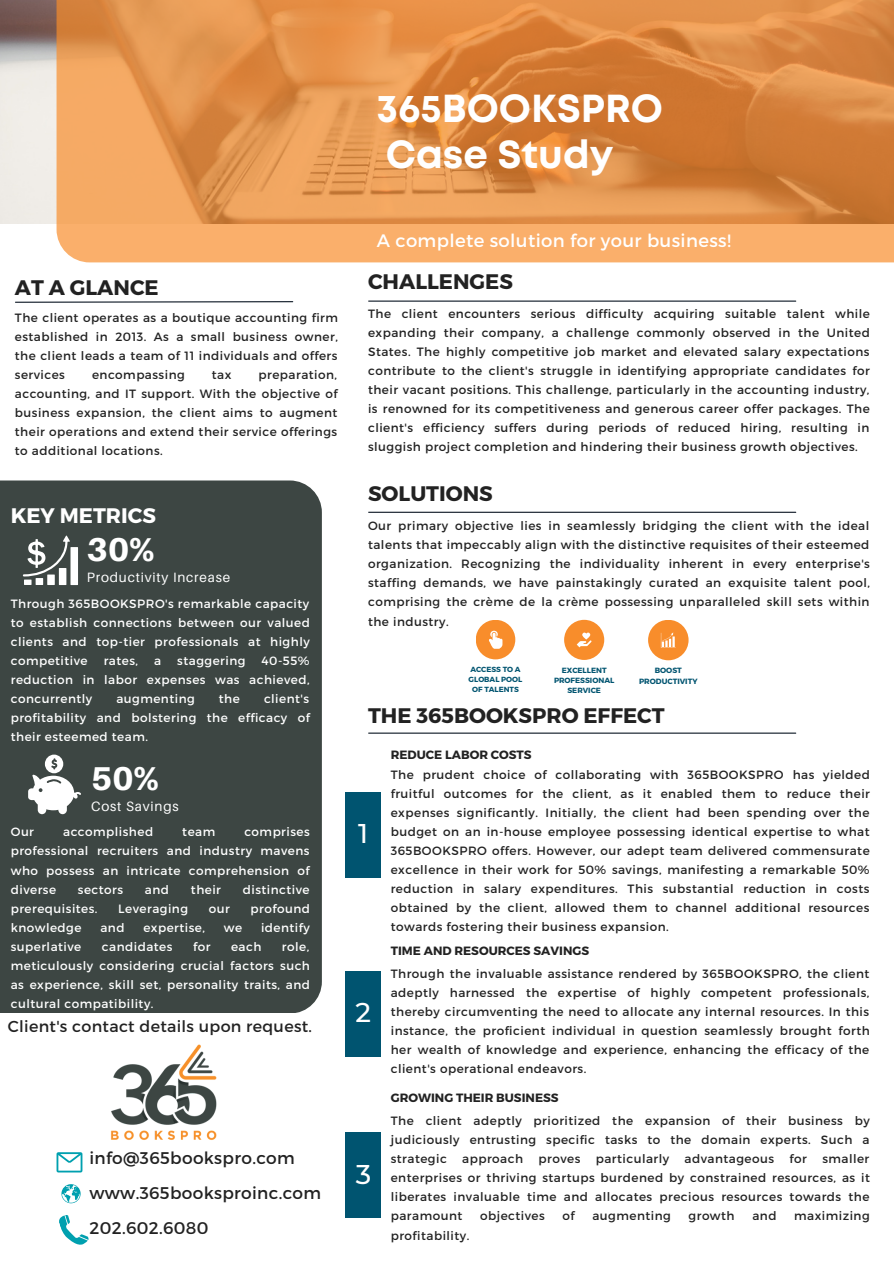
<style>
.page{position:relative;width:894px;height:1264px;background:#fff}
.page>*{position:absolute;margin:0;border:0;box-sizing:border-box;transform-origin:0 0}
.t1{font:700 39px "Mont";color:#fff}
.t2{font:800 33px "Aileron";color:#fff}
.t3{font:500 27px "Montserrat";color:#fff}
.t4{font:700 21px "Montserrat";color:#222}
.t5{font:700 21px "Montserrat";color:#fff}
.t6{font:18px "Montserrat";letter-spacing:.02em;color:#fff}
.t7{font:16.95px "Montserrat";letter-spacing:.02em;color:#222}
.t8{font:15.9px "Montserrat";letter-spacing:.02em;color:#222}
.t9{font:13.5px "Aileron";letter-spacing:.06em;color:#fff}
.t10{font:12px/19px "Montserrat";letter-spacing:.04em;color:#222;text-align:justify}
.t11{font:12px/19px "Montserrat";letter-spacing:.04em;color:#fff;text-align:justify}
.t12{font:700 12px "Montserrat";color:#222}
.t13{font:700 7.65px/10.4px "Montserrat";color:#005470;text-align:center}
.t14{font:700 7.5px/10.2px "Montserrat";color:#005470;text-align:center}
.t15{font:700 7.35px/10.1px "Montserrat";color:#005470;text-align:center}
</style>
<div class="page">
<div style="left:0;top:480px;width:322px;height:533px;background:#3d4643"></div>
<img style="left:0;top:0;width:56px;height:223px">
<svg style="left:56px;top:0;width:837px;height:262px;background:#e39450"></svg>
<div style="left:345px;top:792px;width:35px;height:85px;background:#005470"></div>
<div style="left:345px;top:970px;width:35px;height:86px;background:#005470"></div>
<div style="left:345px;top:1132px;width:35px;height:85px;background:#005470"></div>
<hr style="left:368px;top:300px;width:427px;height:2px;background:#0b1623">
<hr style="left:368px;top:511px;width:427px;height:2px;background:#0b1623">
<hr style="left:368px;top:732px;width:427px;height:1px;background:#0b1623">
<div style="left:475px;top:620px;width:40px;height:39px;background:#f88d2b;border-radius:50%"></div>
<svg style="left:489px;top:630px;width:13px;height:18px"></svg>
<div style="left:564px;top:620px;width:40px;height:40px;background:#f88d2b;border-radius:50%"></div>
<svg style="left:576px;top:632px;width:15px;height:15px"></svg>
<div style="left:648px;top:620px;width:40px;height:40px;background:#f88d2b;border-radius:50%"></div>
<svg style="left:660px;top:632px;width:15px;height:16px"></svg>
<svg style="left:61px;top:1184px;width:20px;height:19px"></svg>
<img style="left:110px;top:1044px;width:107px;height:96px">
<svg style="left:56px;top:1152px;width:26px;height:20px"></svg>
<svg style="left:59px;top:1215px;width:30px;height:30px"></svg>
<svg style="left:28px;top:754px;width:53px;height:60px"></svg>
<div style="left:24px;top:579px;width:8px;height:6px;background:#fff"></div>
<div style="left:36px;top:578px;width:7px;height:7px;background:#fff"></div>
<div style="left:47px;top:574px;width:8px;height:11px;background:#fff"></div>
<div style="left:59px;top:568px;width:7px;height:17px;background:#fff"></div>
<div style="left:70px;top:547px;width:8px;height:38px;background:#fff"></div>
<svg style="left:23px;top:535px;width:47px;height:41px"></svg>
<svg style="left:15px;top:301px;width:279px;height:2px"></svg>
<p class="t1" style="left:376px;top:94px;width:288px">365BOOKSPRO</p>
<p class="t1" style="left:386px;top:140px;width:229px">Case Study</p>
<p class="t4" style="left:15px;top:273px;width:145px">AT A GLANCE</p>
<p class="t10" style="left:15px;top:307px;width:324px">The client operates as a boutique accounting firm established in 2013. As a small business owner, the client leads a team of 11 individuals and offers services</p>
<p class="t10" style="left:15px;top:364px;width:324px;text-indent:243px">preparation, accounting, and IT support. With the objective of business expansion, the client aims to augment their operations and extend their service offerings to additional locations.</p>
<p class="t10" style="left:92px;top:364px;width:94px">encompassing</p>
<p class="t10" style="left:212px;top:364px;width:21px">tax</p>
<p class="t5" style="left:11px;top:502px;width:147px">KEY METRICS</p>
<p class="t2" style="left:87px;top:529px;width:69px">30%</p>
<p class="t9" style="left:87px;top:569px;width:145px">Productivity Increase</p>
<p class="t11" style="left:11px;top:593px;width:300px">Through 365BOOKSPRO's remarkable capacity to establish connections between our valued clients and top-tier professionals at highly competitive</p>
<p class="t11" style="left:104px;top:651px;width:36px">rates,</p>
<p class="t11" style="left:154px;top:651px;width:9px">a</p>
<p class="t11" style="left:177px;top:651px;width:70px">staggering</p>
<p class="t11" style="left:11px;top:651px;width:300px;text-indent:251px">40-55% reduction in labor expenses was achieved, concurrently</p>
<p class="t11" style="left:11px;top:689px;width:300px;text-indent:253px">client's profitability and bolstering the efficacy of their esteemed team.</p>
<p class="t11" style="left:116px;top:689px;width:80px">augmenting</p>
<p class="t11" style="left:219px;top:689px;width:22px">the</p>
<p class="t2" style="left:91px;top:758px;width:69px">50%</p>
<p class="t9" style="left:91px;top:798px;width:89px">Cost Savings</p>
<p class="t11" style="left:11px;top:822px;width:300px;text-indent:233px">comprises professional recruiters and industry mavens who possess an intricate comprehension of diverse</p>
<p class="t11" style="left:11px;top:822px;width:25px">Our</p>
<p class="t11" style="left:63px;top:822px;width:91px">accomplished</p>
<p class="t11" style="left:182px;top:822px;width:34px">team</p>
<p class="t11" style="left:78px;top:879px;width:47px">sectors</p>
<p class="t11" style="left:145px;top:879px;width:26px">and</p>
<p class="t11" style="left:191px;top:879px;width:32px">their</p>
<p class="t11" style="left:243px;top:879px;width:68px">distinctive</p>
<p class="t11" style="left:11px;top:898px;width:88px">prerequisites.</p>
<p class="t11" style="left:118px;top:898px;width:71px">Leveraging</p>
<p class="t11" style="left:209px;top:898px;width:23px">our</p>
<p class="t11" style="left:250px;top:898px;width:61px">profound</p>
<p class="t11" style="left:11px;top:917px;width:72px">knowledge</p>
<p class="t11" style="left:100px;top:917px;width:26px">and</p>
<p class="t11" style="left:143px;top:917px;width:63px">expertise,</p>
<p class="t11" style="left:224px;top:917px;width:20px">we</p>
<p class="t11" style="left:261px;top:917px;width:50px">identify</p>
<p class="t11" style="left:11px;top:936px;width:72px">superlative</p>
<p class="t11" style="left:102px;top:936px;width:72px">candidates</p>
<p class="t11" style="left:193px;top:936px;width:19px">for</p>
<p class="t11" style="left:231px;top:936px;width:32px">each</p>
<p class="t11" style="left:11px;top:936px;width:301px;text-indent:271px">role, meticulously considering crucial factors such as experience, skill set, personality traits, and cultural compatibility.</p>
<p class="t8" style="left:8px;top:1016px;width:306px">Client's contact details upon request.</p>
<p class="t7" style="left:89px;top:1146px;width:207px">info@365bookspro.com</p>
<p class="t7" style="left:89px;top:1182px;width:233px">www.365booksproinc.com</p>
<p class="t7" style="left:89px;top:1216px;width:120px">202.602.6080</p>
<p class="t6" style="left:377px;top:229px;width:355px">A complete solution for your business!</p>
<p class="t4" style="left:368px;top:268px;width:146px">CHALLENGES</p>
<p class="t10" style="left:368px;top:303px;width:503px">The client encounters serious difficulty acquiring suitable talent while expanding their company, a challenge commonly observed in the United States. The highly competitive job market and elevated salary expectations contribute to the client's struggle in identifying appropriate candidates for their vacant positions. This challenge, particularly in the accounting industry, is renowned for its competitiveness and generous career offer packages. The client's efficiency suffers during periods of reduced hiring, resulting in sluggish project completion and hindering their business growth objectives.</p>
<p class="t4" style="left:368px;top:480px;width:126px">SOLUTIONS</p>
<p class="t10" style="left:368px;top:516px;width:503px">Our primary objective lies in seamlessly bridging the client with the ideal talents that impeccably align with the distinctive requisites of their esteemed organization. Recognizing the individuality inherent in every enterprise's staffing demands, we have painstakingly curated an exquisite talent pool, comprising the crème de la crème possessing unparalleled skill sets within the industry.</p>
<p class="t15" style="left:468px;top:664px;width:55px">ACCESS TO A<br>GLOBAL POOL<br>OF TALENTS</p>
<p class="t14" style="left:554px;top:664px;width:62px">EXCELLENT<br>PROFESSIONAL</p>
<p class="t14" style="left:567px;top:685px;width:35px">SERVICE</p>
<p class="t13" style="left:639px;top:665px;width:60px">BOOST<br>PRODUCTIVITY</p>
<p class="t4" style="left:368px;top:701px;width:298px">THE 365BOOKSPRO EFFECT</p>
<p class="t3" style="left:358px;top:817px;width:11px">1</p>
<p class="t3" style="left:355px;top:995px;width:17px">2</p>
<p class="t3" style="left:356px;top:1157px;width:17px">3</p>
<p class="t12" style="left:390px;top:747px;width:142px">REDUCE LABOR COSTS</p>
<p class="t10" style="left:390px;top:764px;width:480px">The prudent choice of collaborating with 365BOOKSPRO has yielded fruitful outcomes for the client, as it enabled them to reduce their expenses significantly. Initially, the client had been spending over the budget on an in-house employee possessing identical expertise to what 365BOOKSPRO offers. However, our adept team delivered commensurate excellence in their work for 50% savings, manifesting a remarkable 50% reduction in salary expenditures. This substantial reduction in costs obtained by the client, allowed them to channel additional resources towards fostering their business expansion.</p>
<p class="t12" style="left:390px;top:943px;width:200px">TIME AND RESOURCES SAVINGS</p>
<p class="t10" style="left:390px;top:963px;width:480px">Through the invaluable assistance rendered by 365BOOKSPRO, the client adeptly harnessed the expertise of highly competent professionals, thereby circumventing the need to allocate any internal resources. In this instance, the proficient individual in question seamlessly brought forth her wealth of knowledge and experience, enhancing the efficacy of the client's operational endeavors.</p>
<p class="t12" style="left:390px;top:1089px;width:169px">GROWING THEIR BUSINESS</p>
<p class="t10" style="left:390px;top:1110px;width:480px">The client adeptly prioritized the expansion of their business by judiciously entrusting specific tasks to the domain experts. Such a strategic</p>
<p class="t10" style="left:462px;top:1148px;width:62px">approach</p>
<p class="t10" style="left:538px;top:1148px;width:43px">proves</p>
<p class="t10" style="left:595px;top:1148px;width:75px">particularly</p>
<p class="t10" style="left:684px;top:1148px;width:91px">advantageous</p>
<p class="t10" style="left:789px;top:1148px;width:19px">for</p>
<p class="t10" style="left:390px;top:1148px;width:480px;text-indent:431px">smaller enterprises or thriving startups burdened by constrained resources, as it liberates invaluable time and allocates precious resources towards the paramount</p>
<p class="t10" style="left:480px;top:1205px;width:66px">objectives</p>
<p class="t10" style="left:562px;top:1205px;width:14px">of</p>
<p class="t10" style="left:592px;top:1205px;width:80px">augmenting</p>
<p class="t10" style="left:688px;top:1205px;width:47px">growth</p>
<p class="t10" style="left:752px;top:1205px;width:26px">and</p>
<p class="t10" style="left:794px;top:1205px;width:77px">maximizing</p>
<p class="t10" style="left:390px;top:1225px;width:80px">profitability.</p>
</div>
